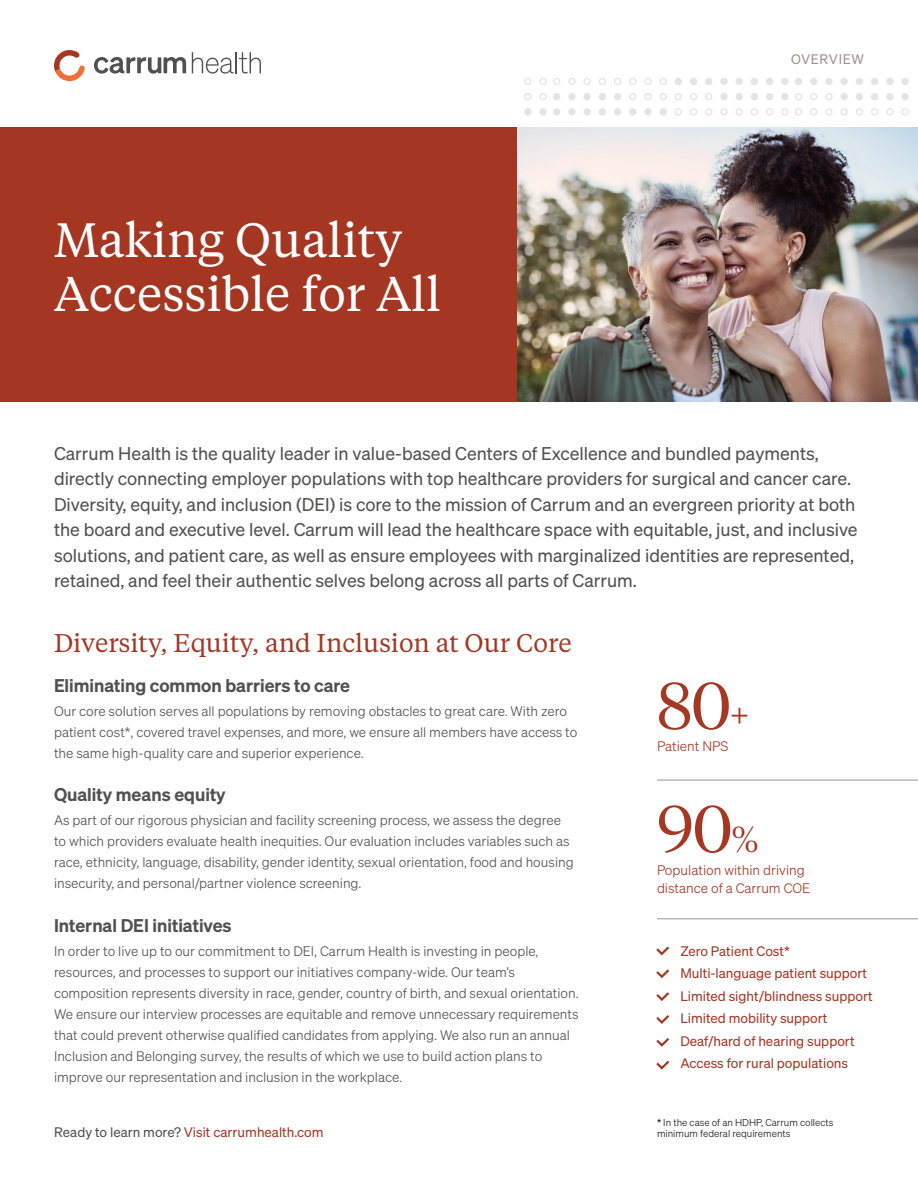
<style>
.page{position:relative;width:918px;height:1188px;background:#fff}
.page>*{position:absolute;margin:0;border:0;box-sizing:border-box;transform-origin:0 0}
.t1{font:300 66px "Tiempos Headline";color:#a53723}
.Main_Headline{font:48px/54px "Tiempos Text";color:#fff}
.t2{font:25.5px "Tiempos Text";color:#a53723}
.Body_Copy{font:18px/25.5px "Sohne Buch";color:#50514f}
.t3{font:600 18px "Sohne";color:#50514f}
.t4{font:13.5px/21px "Sohne Leicht";color:#50514f}
.Bullet_Text{font:13.5px "Sohne Buch";color:#a53723}
.Sidebar{font:13.5px/18px "Sohne Leicht";color:#a53723}
.Body_Copy-2{font:13.5px "Sohne Buch";color:#a53723}
.t5{font:13.5px "Sohne Buch";letter-spacing:.05em;color:#98958c}
.Body_Copy-3{font:9.75px/11.7px "Sohne Leicht";color:#181817}
.s1{color:#50514f}
.s2{font-size:36px}
.s3{font-family:"Sohne Buch"}
</style>
<div class="page">
<div style="left:0;top:128px;width:518px;height:274px;background:#a53722"></div>
<svg style="left:54px;top:50px;width:31px;height:31px"></svg>
<svg style="left:94px;top:57px;width:92px;height:17px"></svg>
<svg style="left:192px;top:52px;width:69px;height:22px"></svg>
<img style="left:518px;top:128px;width:400px;height:274px">
<svg style="left:656px;top:946px;width:14px;height:10px"></svg>
<svg style="left:656px;top:969px;width:14px;height:10px"></svg>
<svg style="left:656px;top:992px;width:14px;height:9px"></svg>
<svg style="left:656px;top:1015px;width:14px;height:9px"></svg>
<svg style="left:656px;top:1038px;width:14px;height:9px"></svg>
<svg style="left:656px;top:1060px;width:14px;height:10px"></svg>
<hr style="left:657px;top:918px;width:261px;height:1px;background:#98958c">
<hr style="left:657px;top:780px;width:261px;height:1px;background:#98958c">
<div style="left:675px;top:78px;width:7px;height:7px;background:#e5e4e2;border-radius:50%"></div>
<div style="left:690px;top:78px;width:7px;height:7px;background:#e5e4e2;border-radius:50%"></div>
<div style="left:705px;top:78px;width:7px;height:7px;background:#e5e4e2;border-radius:50%"></div>
<div style="left:720px;top:78px;width:8px;height:7px;background:#e5e4e2;border-radius:50%"></div>
<div style="left:736px;top:78px;width:7px;height:7px;background:#e5e4e2;border-radius:50%"></div>
<div style="left:751px;top:78px;width:7px;height:7px;background:#e5e4e2;border-radius:50%"></div>
<div style="left:766px;top:78px;width:7px;height:7px;background:#e5e4e2;border-radius:50%"></div>
<div style="left:781px;top:78px;width:8px;height:7px;background:#e5e4e2;border-radius:50%"></div>
<svg style="left:675px;top:93px;width:7px;height:7px"></svg>
<svg style="left:690px;top:93px;width:7px;height:7px"></svg>
<svg style="left:705px;top:93px;width:7px;height:7px"></svg>
<div style="left:720px;top:93px;width:8px;height:7px;background:#e5e4e2;border-radius:50%"></div>
<div style="left:736px;top:93px;width:7px;height:7px;background:#e5e4e2;border-radius:50%"></div>
<div style="left:751px;top:93px;width:7px;height:7px;background:#e5e4e2;border-radius:50%"></div>
<div style="left:766px;top:93px;width:7px;height:7px;background:#e5e4e2;border-radius:50%"></div>
<div style="left:781px;top:93px;width:8px;height:7px;background:#e5e4e2;border-radius:50%"></div>
<svg style="left:675px;top:108px;width:7px;height:8px"></svg>
<svg style="left:690px;top:108px;width:7px;height:8px"></svg>
<svg style="left:705px;top:108px;width:7px;height:8px"></svg>
<svg style="left:720px;top:108px;width:8px;height:8px"></svg>
<svg style="left:736px;top:108px;width:7px;height:8px"></svg>
<svg style="left:751px;top:108px;width:7px;height:8px"></svg>
<svg style="left:766px;top:108px;width:7px;height:8px"></svg>
<svg style="left:781px;top:108px;width:8px;height:8px"></svg>
<div style="left:795px;top:78px;width:7px;height:7px;background:#e5e4e2;border-radius:50%"></div>
<div style="left:810px;top:78px;width:7px;height:7px;background:#e5e4e2;border-radius:50%"></div>
<div style="left:825px;top:78px;width:8px;height:7px;background:#e5e4e2;border-radius:50%"></div>
<div style="left:841px;top:78px;width:7px;height:7px;background:#e5e4e2;border-radius:50%"></div>
<div style="left:856px;top:78px;width:7px;height:7px;background:#e5e4e2;border-radius:50%"></div>
<div style="left:871px;top:78px;width:7px;height:7px;background:#e5e4e2;border-radius:50%"></div>
<div style="left:886px;top:78px;width:8px;height:7px;background:#e5e4e2;border-radius:50%"></div>
<div style="left:901px;top:78px;width:8px;height:7px;background:#e5e4e2;border-radius:50%"></div>
<svg style="left:795px;top:93px;width:7px;height:7px"></svg>
<svg style="left:810px;top:93px;width:7px;height:7px"></svg>
<svg style="left:825px;top:93px;width:8px;height:7px"></svg>
<div style="left:841px;top:93px;width:7px;height:7px;background:#e5e4e2;border-radius:50%"></div>
<div style="left:856px;top:93px;width:7px;height:7px;background:#e5e4e2;border-radius:50%"></div>
<div style="left:871px;top:93px;width:7px;height:7px;background:#e5e4e2;border-radius:50%"></div>
<div style="left:886px;top:93px;width:8px;height:7px;background:#e5e4e2;border-radius:50%"></div>
<div style="left:901px;top:93px;width:8px;height:7px;background:#e5e4e2;border-radius:50%"></div>
<svg style="left:795px;top:108px;width:7px;height:8px"></svg>
<svg style="left:810px;top:108px;width:7px;height:8px"></svg>
<svg style="left:825px;top:108px;width:8px;height:8px"></svg>
<svg style="left:841px;top:108px;width:7px;height:8px"></svg>
<svg style="left:856px;top:108px;width:7px;height:8px"></svg>
<svg style="left:871px;top:108px;width:7px;height:8px"></svg>
<svg style="left:886px;top:108px;width:8px;height:8px"></svg>
<svg style="left:901px;top:108px;width:8px;height:8px"></svg>
<div style="left:660px;top:108px;width:7px;height:8px;background:#e5e4e2;border-radius:50%"></div>
<div style="left:644px;top:108px;width:8px;height:8px;background:#e5e4e2;border-radius:50%"></div>
<div style="left:629px;top:108px;width:7px;height:8px;background:#e5e4e2;border-radius:50%"></div>
<div style="left:614px;top:108px;width:7px;height:8px;background:#e5e4e2;border-radius:50%"></div>
<div style="left:599px;top:108px;width:7px;height:8px;background:#e5e4e2;border-radius:50%"></div>
<div style="left:583px;top:108px;width:8px;height:8px;background:#e5e4e2;border-radius:50%"></div>
<div style="left:568px;top:108px;width:8px;height:8px;background:#e5e4e2;border-radius:50%"></div>
<div style="left:553px;top:108px;width:7px;height:8px;background:#e5e4e2;border-radius:50%"></div>
<svg style="left:660px;top:93px;width:7px;height:7px"></svg>
<svg style="left:644px;top:93px;width:8px;height:7px"></svg>
<svg style="left:629px;top:93px;width:7px;height:7px"></svg>
<div style="left:614px;top:93px;width:7px;height:7px;background:#e5e4e2;border-radius:50%"></div>
<div style="left:599px;top:93px;width:7px;height:7px;background:#e5e4e2;border-radius:50%"></div>
<div style="left:583px;top:93px;width:8px;height:7px;background:#e5e4e2;border-radius:50%"></div>
<div style="left:568px;top:93px;width:8px;height:7px;background:#e5e4e2;border-radius:50%"></div>
<div style="left:553px;top:93px;width:7px;height:7px;background:#e5e4e2;border-radius:50%"></div>
<svg style="left:660px;top:78px;width:7px;height:7px"></svg>
<svg style="left:644px;top:78px;width:8px;height:7px"></svg>
<svg style="left:629px;top:78px;width:7px;height:7px"></svg>
<svg style="left:614px;top:78px;width:7px;height:7px"></svg>
<svg style="left:599px;top:78px;width:7px;height:7px"></svg>
<svg style="left:583px;top:78px;width:8px;height:7px"></svg>
<svg style="left:568px;top:78px;width:8px;height:7px"></svg>
<svg style="left:553px;top:78px;width:7px;height:7px"></svg>
<div style="left:539px;top:108px;width:8px;height:8px;background:#e5e4e2;border-radius:50%"></div>
<div style="left:524px;top:108px;width:7px;height:8px;background:#e5e4e2;border-radius:50%"></div>
<svg style="left:539px;top:93px;width:8px;height:7px"></svg>
<svg style="left:524px;top:93px;width:7px;height:7px"></svg>
<svg style="left:539px;top:78px;width:8px;height:7px"></svg>
<svg style="left:524px;top:78px;width:7px;height:7px"></svg>
<p class="Main_Headline" style="left:54px;top:211px;width:389px">Making Quality<br>Accessible for All</p>
<p class="t5" style="left:791px;top:51px;width:74px">OVERVIEW</p>
<p class="Body_Copy" style="left:54px;top:440px;width:805px">Carrum Health is the quality leader in value-based Centers of Excellence and bundled payments, directly connecting employer populations with top healthcare providers for surgical and cancer care.<br>Diversity, equity, and inclusion (DEI) is core to the mission of Carrum and an evergreen priority at both the board and executive level. Carrum will lead the healthcare space with equitable, just, and inclusive solutions, and patient care, as well as ensure employees with marginalized identities are represented, retained, and feel their authentic selves belong across all parts of Carrum.</p>
<h1 class="t2" style="left:54px;top:625px;width:519px">Diversity, Equity, and Inclusion at Our Core</h1>
<h1 class="t3" style="left:54px;top:674px;width:298px">Eliminating common barriers to care</h1>
<h1 class="t4" style="left:54px;top:700px;width:525px">Our core solution serves all populations by removing obstacles to great care. With zero patient cost*, covered travel expenses, and more, we ensure all members have access to the same high-quality care and superior experience.</h1>
<h1 class="t3" style="left:54px;top:783px;width:173px">Quality means equity</h1>
<h1 class="t4" style="left:54px;top:810px;width:521px">As part of our rigorous physician and facility screening process, we assess the degree to which providers evaluate health inequities. Our evaluation includes variables such as race, ethnicity, language, disability, gender identity, sexual orientation, food and housing insecurity, and personal/partner violence screening.</h1>
<h1 class="t3" style="left:54px;top:914px;width:179px">Internal DEI initiatives</h1>
<h1 class="t4" style="left:54px;top:940px;width:526px">In order to live up to our commitment to DEI, Carrum Health is investing in people, resources, and processes to support our initiatives company-wide. Our team’s composition represents diversity in race, gender, country of birth, and sexual orientation.<br>We ensure our interview processes are equitable and remove unnecessary requirements that could prevent otherwise qualified candidates from applying. We also run an annual Inclusion and Belonging survey, the results of which we use to build action plans to improve our representation and inclusion in the workplace.</h1>
<p class="Body_Copy-2" style="left:54px;top:1124px;width:271px"><span class="s1">Ready to learn more?</span> Visit carrumhealth.com</p>
<p class="t1" style="left:657px;top:661px;width:94px">80<span class="s2">+</span></p>
<p class="Sidebar" style="left:657px;top:737px;width:73px">Patient NPS</p>
<p class="t1" style="left:657px;top:784px;width:103px">90<span class="s2">%</span></p>
<p class="Sidebar" style="left:657px;top:861px;width:155px">Population within driving distance of a Carrum COE</p>
<p class="Bullet_Text" style="left:680px;top:943px;width:111px">Zero Patient Cost*</p>
<p class="Bullet_Text" style="left:680px;top:965px;width:188px">Multi-language patient support</p>
<p class="Bullet_Text" style="left:680px;top:988px;width:194px">Limited sight/blindness support</p>
<p class="Bullet_Text" style="left:680px;top:1010px;width:149px">Limited mobility support</p>
<p class="Bullet_Text" style="left:680px;top:1033px;width:176px">Deaf/hard of hearing support</p>
<p class="Bullet_Text" style="left:680px;top:1055px;width:169px">Access for rural populations</p>
<p class="Body_Copy-3" style="left:657px;top:1116px;width:178px"><span class="s3">*</span> In the case of an HDHP, Carrum collects minimum federal requirements</p>
</div>
